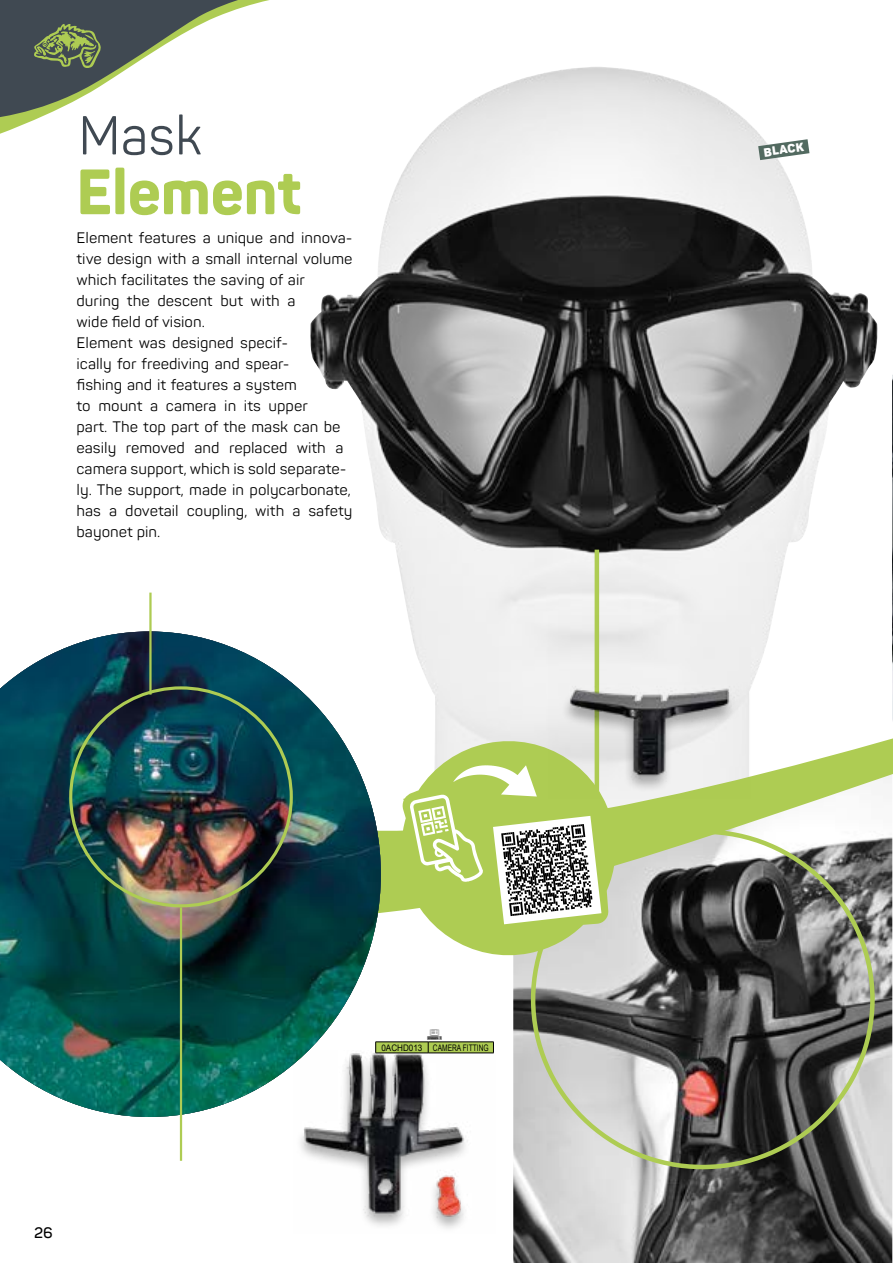
<style>
.page{position:relative;width:893px;height:1263px;background:#fff}
.page>*{position:absolute;margin:0;border:0;box-sizing:border-box;transform-origin:0 0}
.t1{font:800 63px "Panton";color:#aecc53;scale:.95 1}
.t2{font:54px "Panton";color:#404952;scale:.95 1}
.t3{font:15px/21px "Panton";color:#000}
.t4{font:600 15px "Panton";color:#000}
.t5{font:900 12px "Panton";color:#fff}
.t6{font:9px "Arial Beta Narrow";color:#000;scale:.9 1}
.s1{font-family:"Arial Beta"}
</style>
<div class="page">
<svg style="left:0;top:119px;width:36px;height:15px"></svg>
<svg style="left:0;top:0;width:269px;height:119px"></svg>
<img style="left:892px;top:375px;width:1px;height:114px">
<img style="left:513px;top:940px;width:379px;height:323px">
<img style="left:310px;top:67px;width:568px;height:422px">
<svg style="left:149px;top:489px;width:744px;height:451px"></svg>
<svg style="left:400px;top:731px;width:218px;height:234px"></svg>
<svg style="left:410px;top:765px;width:191px;height:159px"></svg>
<hr style="left:595px;top:550px;width:4px;height:254px;background:#aecc53">
<svg style="left:758px;top:139px;width:51px;height:21px"></svg>
<img style="left:0;top:631px;width:381px;height:486px">
<hr style="left:149px;top:593px;width:3px;height:101px;background:#aecc53">
<hr style="left:180px;top:907px;width:2px;height:254px;background:#aecc53">
<img style="left:293px;top:1051px;width:201px;height:178px">
<img style="left:549px;top:616px;width:201px;height:182px">
<svg style="left:375px;top:1029px;width:119px;height:24px"></svg>
<h2 class="t2" style="left:78px;top:102px;width:132px">Mask</h2>
<h1 class="t1" style="left:77px;top:152px;width:239px">Element</h1>
<p class="t3" style="left:77px;top:227px;width:278px">Element features a unique and innova&shy;tive design with a small internal volume which facilitates the saving of air<br>during the descent but with a<br>wide field of vision.<br>Element was designed specif-<br>ically for freediving and spear-<br>fishing and it features a system<br>to mount a camera in its upper<br>part. The top part of the mask can be easily removed and replaced with a camera support, which is sold separate&shy;ly. The support, made in polycarbonate, has a dovetail coupling, with a safety bayonet pin.</p>
<p class="t4" style="left:34px;top:1223px;width:20px">26</p>
<p class="t6" style="left:381px;top:1041px;width:121px"><span class="s1">0ACHD013</span> CAMERA FITTING</p>
<p class="t5" style="left:763px;top:145px;width:42px;rotate:-8deg">BLACK</p>
</div>
